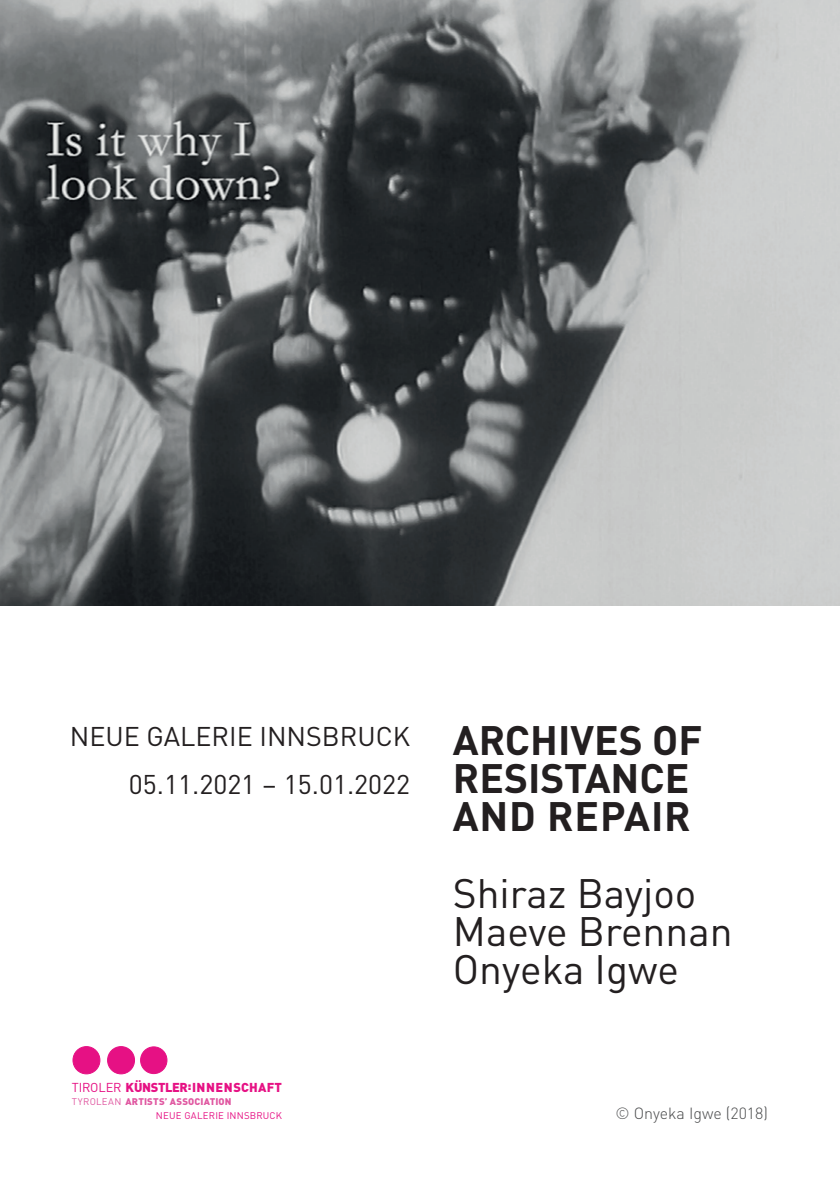
<style>
.page{position:relative;width:840px;height:1191px;background:#fff}
.page>*{position:absolute;margin:0;border:0;box-sizing:border-box;transform-origin:0 0}
.t1{font:40.6px/38px "DIN Pro";color:#231f20}
.t2{font:700 40.6px/38px "DIN Pro";color:#231f20}
.t3{font:26.8px/47.8px "DIN Pro";color:#231f20;text-align:right}
.t4{font:300 16px "DIN Pro";color:#494a4b}
.t5{font:900 12.8px "DIN";letter-spacing:.015em;color:#e61184}
.t6{font:9.6px/14.6px "DIN";letter-spacing:.02em;color:#e61184}
.s1{font-weight:400}
.s2{color:#e058a1}
.s3{font-weight:900;color:#e058a1}
</style>
<div class="page">
<img style="left:0;top:0;width:839px;height:605px">
<div style="left:140px;top:1046px;width:27px;height:27px;background:#e61184;border-radius:50%"></div>
<div style="left:140px;top:1046px;width:27px;height:28px;border:1px solid #e61184;border-radius:50%"></div>
<div style="left:107px;top:1046px;width:27px;height:27px;background:#e61184;border-radius:50%"></div>
<div style="left:107px;top:1046px;width:28px;height:28px;border:1px solid #e61184;border-radius:50%"></div>
<div style="left:73px;top:1046px;width:27px;height:27px;background:#e61184;border-radius:50%"></div>
<div style="left:72px;top:1046px;width:28px;height:28px;border:1px solid #e61184;border-radius:50%"></div>
<h2 class="t3" style="left:70px;top:711px;width:341px">NEUE GALERIE INNSBRUCK<br>05.11.2021 – 15.01.2022</h2>
<h1 class="t2" style="left:452px;top:719px;width:251px">ARCHIVES OF<br>RESISTANCE<br>AND REPAIR</h1>
<h3 class="t5" style="left:72px;top:1079px;width:212px"><span class="s1">TIROLER</span> KÜNSTLER:INNENSCHAFT</h3>
<p class="t6" style="left:156px;top:1093px;width:127px;text-indent:-84px"><span class="s2">TYROLEAN</span> <span class="s3">ARTISTS’ ASSOCIATION<br></span>NEUE GALERIE INNSBRUCK</p>
<h1 class="t1" style="left:452px;top:871px;width:281px">Shiraz Bayjoo<br>Maeve Brennan<br>Onyeka Igwe</h1>
<h3 class="t4" style="left:615px;top:1101px;width:154px">© Onyeka Igwe (2018)</h3>
</div>
